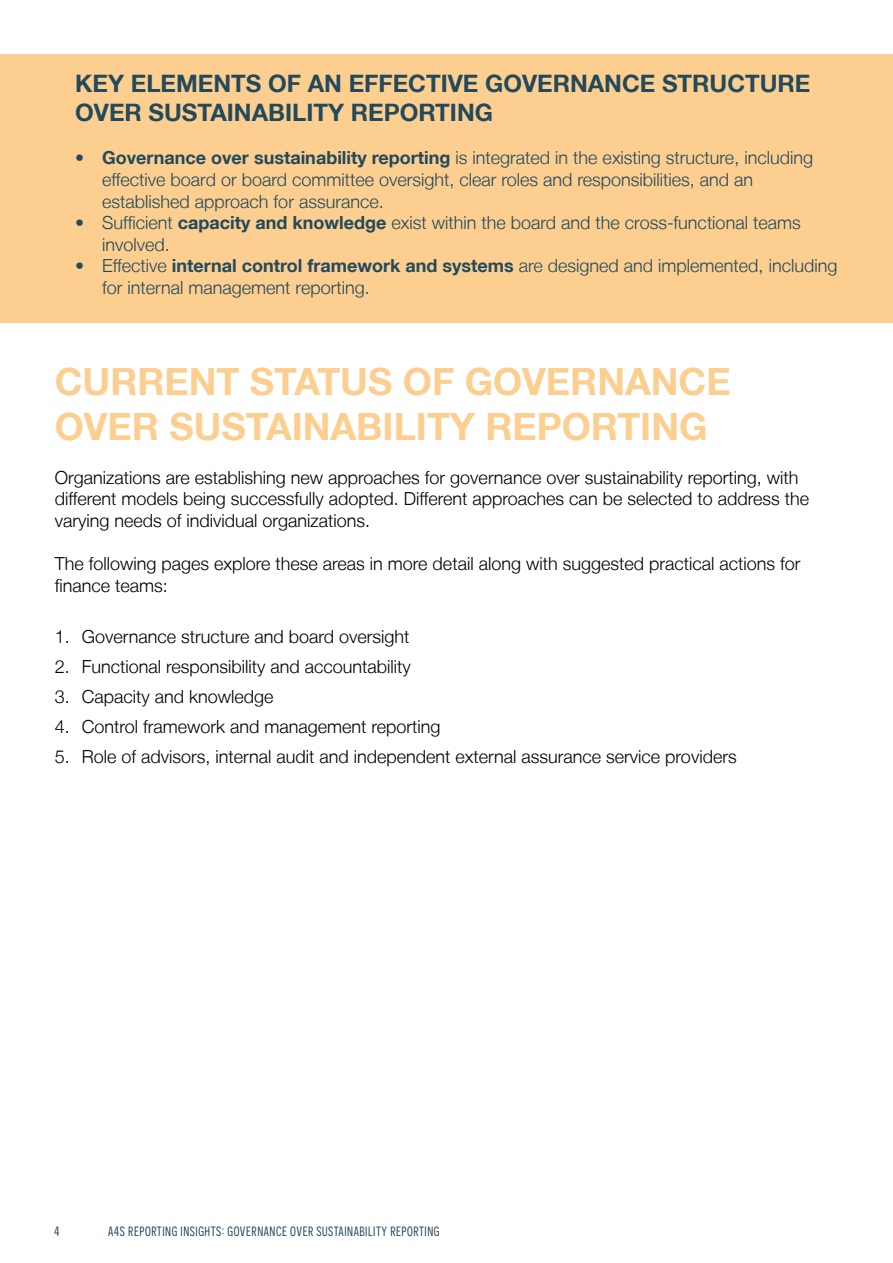
<style>
.page{position:relative;width:893px;height:1263px;background:#fff}
.page>*{position:absolute;margin:0;border:0;box-sizing:border-box;transform-origin:0 0}
.t1{font:700 37.5px/45px "Helvetica Neue LT";color:#fcce90}
.t2{font:700 24px/28.8px "Helvetica Neue LT";color:#23495c}
.t3{font:300 18px/21.6px "Helvetica Neue LT";color:#000}
.t4{font:300 18px/21.6px "Helvetica Neue LT";color:#23495c}
.t5{font:13.5px "Novecentosanscondensed";letter-spacing:.04em;color:#23495c}
.s1{font-weight:700}
</style>
<div class="page">
<div style="left:0;top:54px;width:65px;height:268px;background:#fcce90"></div>
<div style="left:54px;top:54px;width:839px;height:268px;background:#fcce90"></div>
<h2 class="t2" style="left:75px;top:69px;width:737px">KEY ELEMENTS OF AN EFFECTIVE GOVERNANCE STRUCTURE<br>OVER SUSTAINABILITY REPORTING</h2>
<p class="t4" style="left:102px;top:147px;width:712px;text-indent:-27px"><span class="s1">• Governance over sustainability reporting</span> is integrated in the existing structure, including effective board or board committee oversight, clear roles and responsibilities, and an established approach for assurance.</p>
<p class="t4" style="left:102px;top:212px;width:700px;text-indent:-27px">• Sufficient <span class="s1">capacity and knowledge</span> exist within the board and the cross-functional teams involved.</p>
<p class="t4" style="left:102px;top:255px;width:737px;text-indent:-27px">• Effective <span class="s1">internal control framework and systems</span> are designed and implemented, including for internal management reporting.</p>
<h1 class="t1" style="left:55px;top:359px;width:677px">CURRENT STATUS OF GOVERNANCE<br>OVER SUSTAINABILITY REPORTING</h1>
<p class="t3" style="left:55px;top:466px;width:756px">Organizations are establishing new approaches for governance over sustainability reporting, with different models being successfully adopted. Different approaches can be selected to address the varying needs of individual organizations.</p>
<p class="t3" style="left:55px;top:552px;width:747px">The following pages explore these areas in more detail along with suggested practical actions for finance teams:</p>
<p class="t3" style="left:55px;top:626px;width:356px">1. Governance structure and board oversight</p>
<p class="t3" style="left:55px;top:656px;width:358px">2. Functional responsibility and accountability</p>
<p class="t3" style="left:55px;top:686px;width:220px">3. Capacity and knowledge</p>
<p class="t3" style="left:55px;top:716px;width:387px">4. Control framework and management reporting</p>
<p class="t3" style="left:55px;top:746px;width:683px">5. Role of advisors, internal audit and independent external assurance service providers</p>
<p class="t5" style="left:54px;top:1224px;width:7px">4</p>
<p class="t5" style="left:108px;top:1224px;width:333px">A4S REPORTING INSIGHTS: GOVERNANCE OVER SUSTAINABILITY REPORTING</p>
</div>
